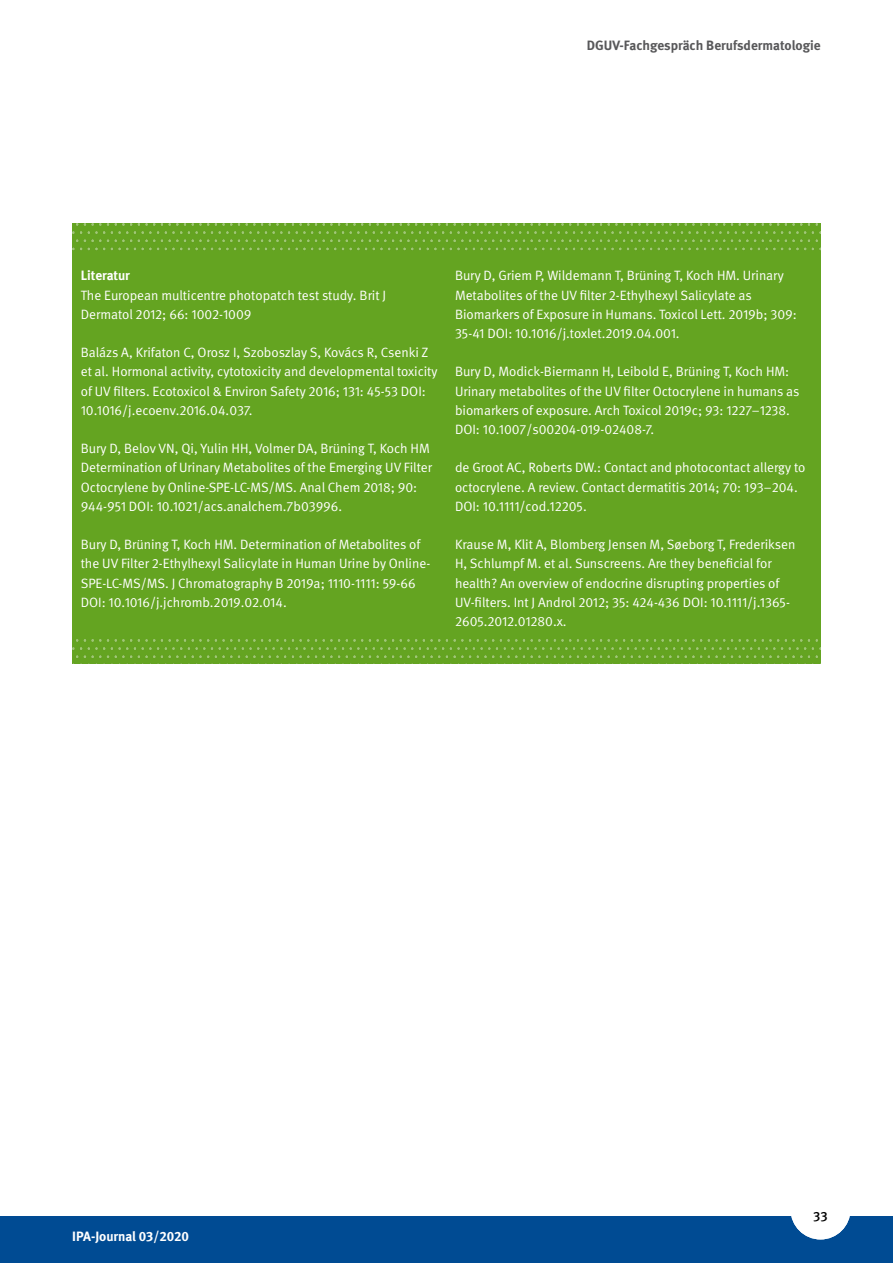
<style>
.page{position:relative;width:893px;height:1263px;background:#fff}
.page>*{position:absolute;margin:0;border:0;box-sizing:border-box;transform-origin:0 0}
._02_Fließtext_Literatur{font:13.5px/19.2px "DGUV Meta";color:#fff}
.t1{font:700 13.5px "DGUV Meta";color:#58585a}
._02_Fließtext_Literatur-2{font:700 13.5px "DGUV Meta";letter-spacing:-.005em;color:#fff}
.t2{font:500 13.5px "DGUV Meta";color:#000}
</style>
<div class="page">
<div style="left:0;top:1216px;width:893px;height:47px;background:#004b93"></div>
<div style="left:791px;top:1179px;width:59px;height:60px;background:#fff;border-radius:50%"></div>
<div style="left:72px;top:223px;width:749px;height:440px;background:#64a421"></div>
<img style="left:72px;top:224px;width:749px;height:27px">
<img style="left:72px;top:640px;width:749px;height:18px">
<p class="t1" style="left:587px;top:37px;width:235px">DGUV-Fachgespräch Berufsdermatologie</p>
<p class="_02_Fließtext_Literatur-2" style="left:81px;top:268px;width:51px">Literatur</p>
<p class="_02_Fließtext_Literatur" style="left:81px;top:286px;width:307px">The European multicentre photopatch test study. Brit J<br>Dermatol 2012; 66: 1002-1009</p>
<p class="_02_Fließtext_Literatur" style="left:81px;top:343px;width:358px">Balázs A, Krifaton C, Orosz I, Szoboszlay S, Kovács R, Csenki Z et al. Hormonal activity, cytotoxicity and developmental toxicity of UV filters. Ecotoxicol &amp; Environ Safety 2016; 131: 45-53 DOI:<br>10.1016/j.ecoenv.2016.04.037.</p>
<p class="_02_Fließtext_Literatur" style="left:81px;top:439px;width:353px">Bury D, Belov VN, Qi, Yulin HH, Volmer DA, Brüning T, Koch HM Determination of Urinary Metabolites of the Emerging UV Filter Octocrylene by Online-SPE-LC-MS/MS. Anal Chem 2018; 90:<br>944-951 DOI: 10.1021/acs.analchem.7b03996.</p>
<p class="_02_Fließtext_Literatur" style="left:81px;top:535px;width:351px">Bury D, Brüning T, Koch HM. Determination of Metabolites of the UV Filter 2-Ethylhexyl Salicylate in Human Urine by Online-SPE-LC-MS/MS. J Chromatography B 2019a; 1110-1111: 59-66<br>DOI: 10.1016/j.jchromb.2019.02.014.</p>
<p class="_02_Fließtext_Literatur" style="left:455px;top:266px;width:343px">Bury D, Griem P, Wildemann T, Brüning T, Koch HM. Urinary Metabolites of the UV filter 2-Ethylhexyl Salicylate as Biomarkers of Exposure in Humans. Toxicol Lett. 2019b; 309:<br>35-41 DOI: 10.1016/j.toxlet.2019.04.001.</p>
<p class="_02_Fließtext_Literatur" style="left:455px;top:362px;width:346px">Bury D, Modick-Biermann H, Leibold E, Brüning T, Koch HM:<br>Urinary metabolites of the UV filter Octocrylene in humans as biomarkers of exposure. Arch Toxicol 2019c; 93: 1227–1238.<br>DOI: 10.1007/s00204-019-02408-7.</p>
<p class="_02_Fließtext_Literatur" style="left:455px;top:458px;width:352px">de Groot AC, Roberts DW.: Contact and photocontact allergy to octocrylene. A review. Contact dermatitis 2014; 70: 193–204.<br>DOI: 10.1111/cod.12205.</p>
<p class="_02_Fließtext_Literatur" style="left:455px;top:535px;width:342px">Krause M, Klit A, Blomberg Jensen M, Søeborg T, Frederiksen H, Schlumpf M. et al. Sunscreens. Are they beneficial for health? An overview of endocrine disrupting properties of UV-filters. Int J Androl 2012; 35: 424-436 DOI: 10.1111/j.1365- 2605.2012.01280.x.</p>
<p class="_02_Fließtext_Literatur-2" style="left:72px;top:1228px;width:118px">IPA-Journal 03/2020</p>
<p class="t2" style="left:813px;top:1209px;width:16px">33</p>
</div>
